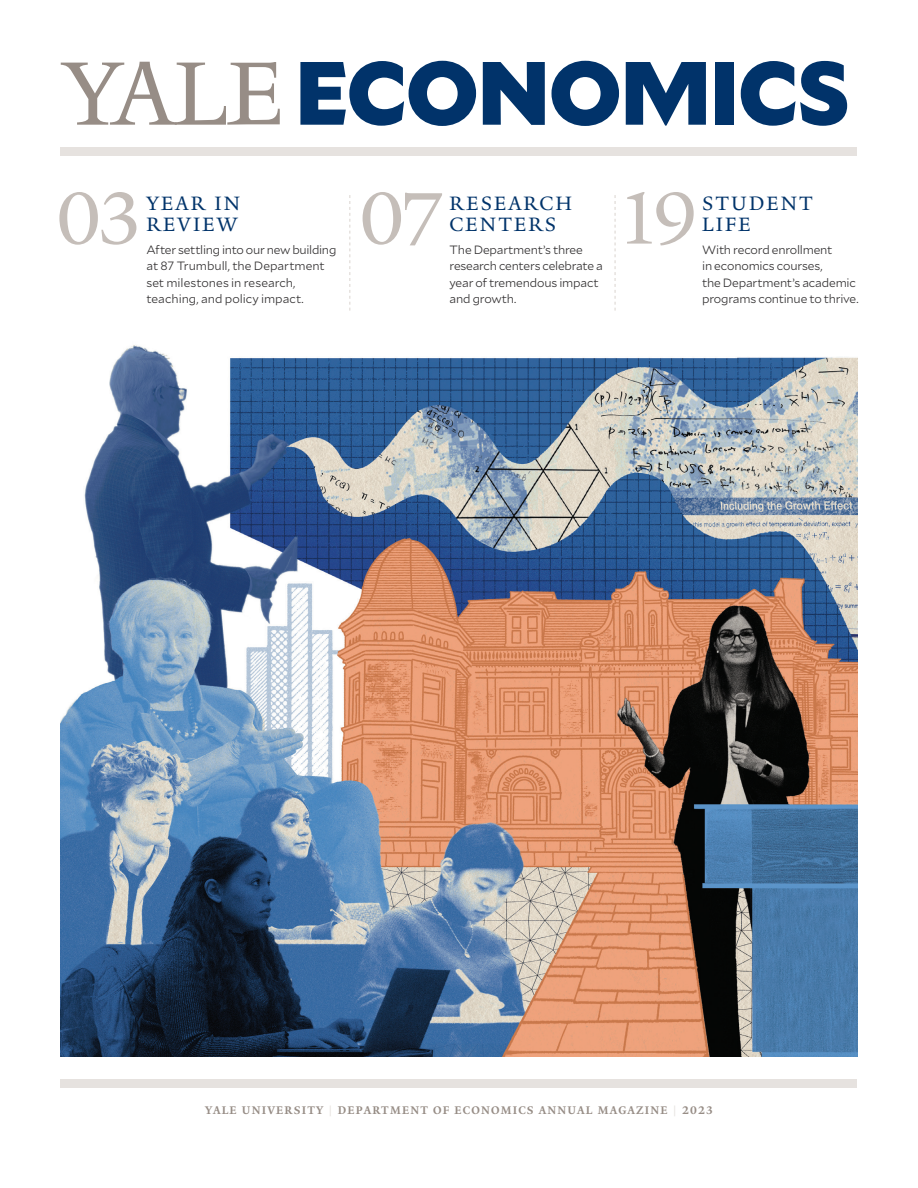
<style>
.page{position:relative;width:918px;height:1188px;background:#fff}
.page>*{position:absolute;margin:0;border:0;box-sizing:border-box;transform-origin:0 0}
.t1{font:79.5px "Yale New";color:#c5beb9}
.t2{font:21px/21px "Yale New";letter-spacing:.1em;color:#01336a}
.Copy{font:300 12px/16.5px "Mallory";letter-spacing:-.015em;color:#312f30}
.t3{font:700 12px "Yale New";letter-spacing:.1em;color:#978d86}
.s1{color:#e6e2df}
</style>
<div class="page">
<img style="left:61px;top:345px;width:796px;height:711px">
<svg style="left:300px;top:61px;width:176px;height:65px"></svg>
<svg style="left:483px;top:62px;width:62px;height:63px"></svg>
<svg style="left:552px;top:61px;width:67px;height:65px"></svg>
<svg style="left:626px;top:62px;width:80px;height:64px"></svg>
<div style="left:716px;top:62px;width:18px;height:63px;background:#01336a"></div>
<svg style="left:741px;top:61px;width:106px;height:65px"></svg>
<svg style="left:61px;top:62px;width:219px;height:63px"></svg>
<svg style="left:349px;top:195px;width:2px;height:116px"></svg>
<svg style="left:614px;top:195px;width:2px;height:116px"></svg>
<div style="left:61px;top:147px;width:796px;height:9px;background:#e6e2df"></div>
<div style="left:61px;top:1079px;width:796px;height:9px;background:#e6e2df"></div>
<p class="t1" style="left:56px;top:171px;width:88px">03</p>
<p class="t1" style="left:359px;top:171px;width:86px">07</p>
<p class="t1" style="left:616px;top:171px;width:84px">19</p>
<p class="t2" style="left:450px;top:192px;width:124px">RESEARCH<br>CENTERS</p>
<p class="Copy" style="left:450px;top:241px;width:155px">The Department’s three research centers celebrate a year of tremendous impact and growth.</p>
<p class="t2" style="left:146px;top:192px;width:95px">YEAR IN<br>REVIEW</p>
<p class="Copy" style="left:146px;top:241px;width:192px">After settling into our new building at 87 Trumbull, the Department set milestones in research, teaching, and policy impact.</p>
<p class="t2" style="left:702px;top:192px;width:112px">STUDENT<br>LIFE</p>
<p class="Copy" style="left:702px;top:241px;width:158px">With record enrollment<br>in economics courses,<br>the Department’s academic programs continue to thrive.</p>
<p class="t3" style="left:205px;top:1103px;width:509px">YALE UNIVERSITY <span class="s1">|</span> DEPARTMENT OF ECONOMICS ANNUAL MAGAZINE <span class="s1">|</span> 2023</p>
</div>
